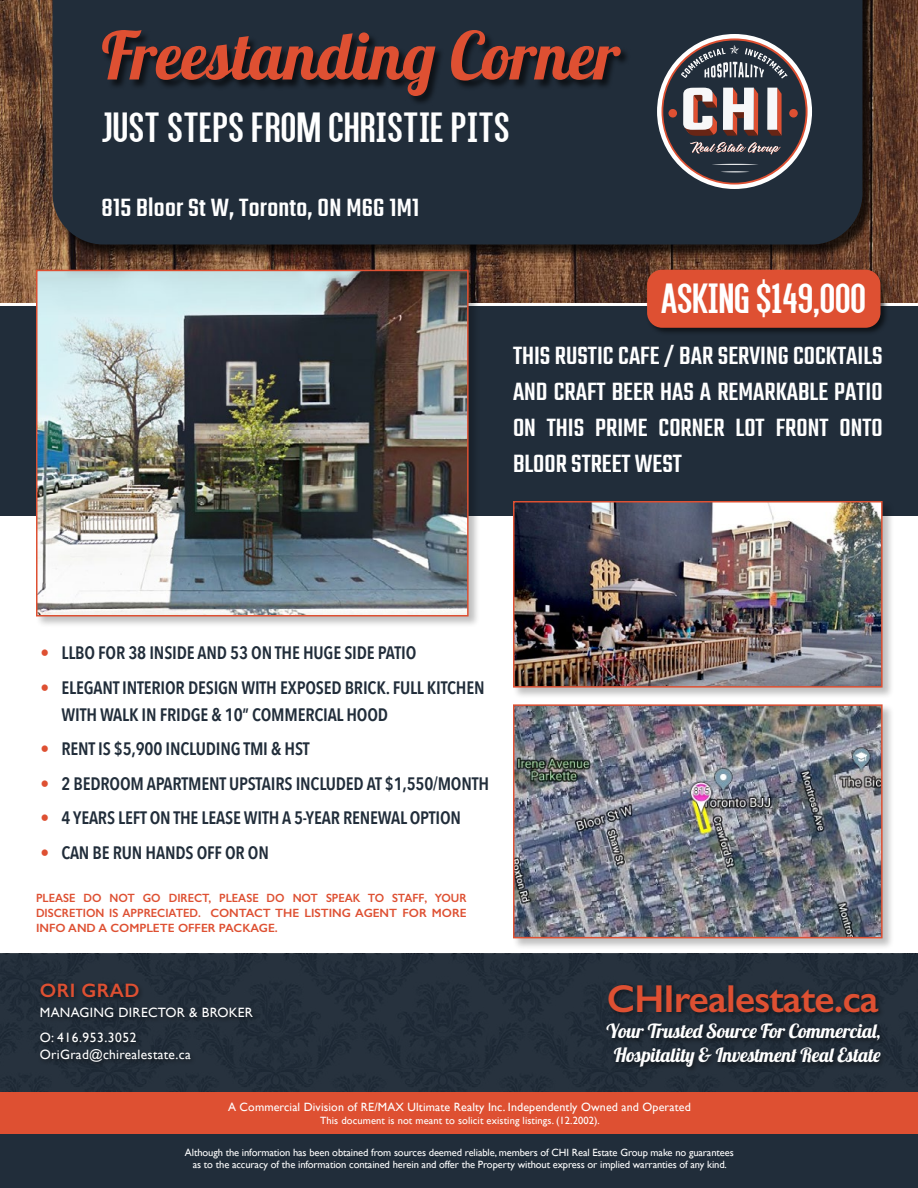
<style>
.page{position:relative;width:918px;height:1188px;background:#fff}
.page>*{position:absolute;margin:0;border:0;box-sizing:border-box;transform-origin:0 0}
.t1{font:66px "Lobster 1.4";color:#de5032}
.t2{font:45px "Alegre Sans";letter-spacing:.01em;color:#fff}
.t3{font:600 39px "Gill Sans";letter-spacing:-.02em;color:#de5032}
.t4{font:500 27px/36px "Teko";color:#fff;text-align:justify}
.t5{font:19.5px/24px "Lobster 1.4";letter-spacing:-.01em;color:#fff;text-align:center}
.t6{font:600 19.5px "Gill Sans";letter-spacing:.02em;color:#de5032}
.t7{font:600 18px/27px "Avenir Next Condensed";letter-spacing:-.01em;color:#212d3a}
.t8{font:13.5px/25.5px "Gill Sans";letter-spacing:.02em;color:#fff}
.t9{font:600 12px/15px "Gill Sans";color:#de5032;text-align:justify;scale:.93 1}
.t10{font:12px "Gill Sans";letter-spacing:.01em;color:#fff}
.t11{font:10.5px/12px "Gill Sans";letter-spacing:-.01em;color:#fff;text-align:center}
.t12{font:10.5px "Gill Sans";letter-spacing:.01em;color:#fff}
.s1{color:#de5032}
</style>
<div class="page">
<img style="left:0;top:0;width:918px;height:303px">
<div style="left:0;top:304px;width:918px;height:211px;background:#212d3a"></div>
<hr style="left:0;top:303px;width:918px;height:3px;background:#fff">
<div style="left:0;top:954px;width:918px;height:139px;background:#212d3a"></div>
<div style="left:0;top:1133px;width:918px;height:55px;background:#212d3a"></div>
<div style="left:0;top:1092px;width:918px;height:41px;background:#de5032"></div>
<div style="left:604px;top:1021px;width:283px;height:53px;background:#1f2934"></div>
<div style="left:54px;top:0;width:823px;height:259px;background:#000;opacity:.75"></div>
<div style="left:52px;top:0;width:810px;height:245px;background:#212d3a"></div>
<svg style="left:657px;top:34px;width:155px;height:155px"></svg>
<div style="left:102px;top:31px;width:529px;height:75px;background:#000;opacity:.6"></div>
<div style="left:606px;top:982px;width:279px;height:37px;background:#000;opacity:.48"></div>
<div style="left:645px;top:268px;width:243px;height:68px;background:#000;opacity:.6"></div>
<div style="left:647px;top:270px;width:233px;height:58px;background:#de5032;border-radius:15px"></div>
<div style="left:35px;top:269px;width:445px;height:359px;background:#000;opacity:.25"></div>
<img style="left:39px;top:273px;width:427px;height:340px">
<div style="left:36px;top:270px;width:433px;height:346px;border:2px solid #de5032"></div>
<div style="left:512px;top:500px;width:382px;height:199px;background:#000;opacity:.25"></div>
<img style="left:516px;top:504px;width:364px;height:181px">
<div style="left:513px;top:501px;width:370px;height:187px;border:2px solid #de5032"></div>
<div style="left:512px;top:704px;width:382px;height:246px;background:#000;opacity:.25"></div>
<img style="left:516px;top:707px;width:364px;height:228px">
<div style="left:513px;top:704px;width:370px;height:234px;border:2px solid #de5032"></div>
<h1 class="t1" style="left:102px;top:14px;width:520px">Freestanding Corner</h1>
<h2 class="t2" style="left:102px;top:100px;width:410px">JUST STEPS FROM CHRISTIE PITS</h2>
<h3 class="t4" style="left:102px;top:191px;width:319px">815 Bloor St W, Toronto, ON M6G 1M1</h3>
<h2 class="t2" style="left:662px;top:271px;width:206px">ASKING $149,000</h2>
<h3 class="t4" style="left:513px;top:339px;width:371px">THIS RUSTIC CAFE / BAR SERVING COCKTAILS AND CRAFT BEER HAS A REMARKABLE PATIO ON THIS PRIME CORNER LOT FRONT ONTO BLOOR STREET WEST</h3>
<p class="t7" style="left:40px;top:639px;width:377px"><span class="s1">•</span> LLBO FOR 38 INSIDE AND 53 ON THE HUGE SIDE PATIO</p>
<p class="t7" style="left:62px;top:674px;width:425px;text-indent:-21px"><span class="s1">•</span> ELEGANT INTERIOR DESIGN WITH EXPOSED BRICK. FULL KITCHEN<br>WITH WALK IN FRIDGE &amp; 10” COMMERCIAL HOOD</p>
<p class="t7" style="left:40px;top:735px;width:271px"><span class="s1">•</span> RENT IS $5,900 INCLUDING TMI &amp; HST</p>
<p class="t7" style="left:40px;top:770px;width:450px"><span class="s1">•</span> 2 BEDROOM APARTMENT UPSTAIRS INCLUDED AT $1,550/MONTH</p>
<p class="t7" style="left:40px;top:804px;width:422px"><span class="s1">•</span> 4 YEARS LEFT ON THE LEASE WITH A 5-YEAR RENEWAL OPTION</p>
<p class="t7" style="left:40px;top:839px;width:230px"><span class="s1">•</span> CAN BE RUN HANDS OFF OR ON</p>
<p class="t9" style="left:36px;top:891px;width:465px">PLEASE DO NOT GO DIRECT, PLEASE DO NOT SPEAK TO STAFF, YOUR DISCRETION IS APPRECIATED. CONTACT THE LISTING AGENT FOR MORE INFO AND A COMPLETE OFFER PACKAGE.</p>
<p class="t6" style="left:40px;top:979px;width:101px">ORI GRAD</p>
<p class="t8" style="left:40px;top:999px;width:215px">MANAGING DIRECTOR &amp; BROKER<br>O: 416.953.3052</p>
<p class="t8" style="left:40px;top:1041px;width:152px">OriGrad@chirealestate.ca</p>
<h3 class="t3" style="left:607px;top:975px;width:273px">CHIrealestate.ca</h3>
<p class="t5" style="left:607px;top:1019px;width:276px">Your Trusted Source For Commercial,<br>Hospitality &amp; Investment Real Estate</p>
<p class="t10" style="left:228px;top:1100px;width:464px">A Commercial Division of RE/MAX Ultimate Realty Inc. Independently Owned and Operated</p>
<p class="t12" style="left:320px;top:1115px;width:281px">This document is not meant to solicit existing listings. (12.2002).</p>
<p class="t11" style="left:185px;top:1146px;width:550px">Although the information has been obtained from sources deemed reliable, members of CHI Real Estate Group make no guarantees as to the accuracy of the information contained herein and offer the Property without express or implied warranties of any kind.</p>
</div>
